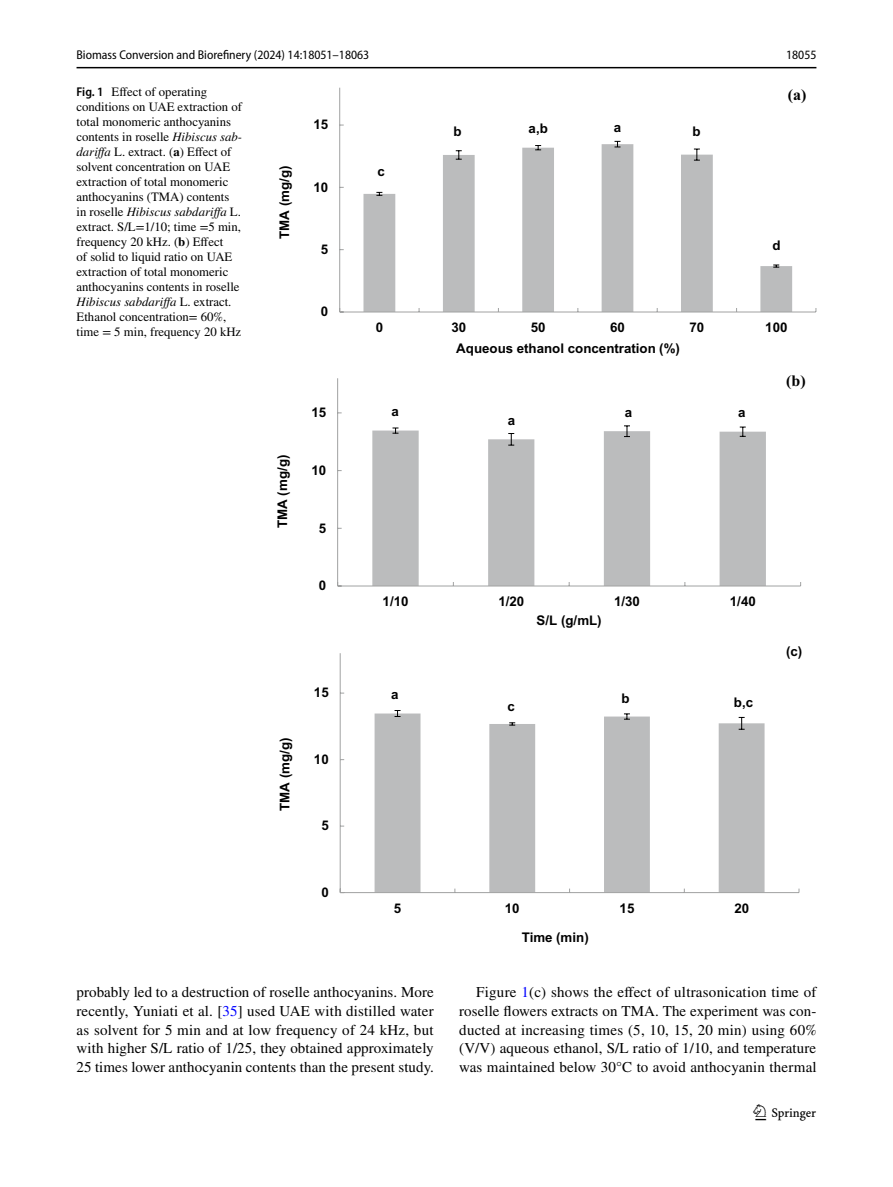
<style>
.page{position:relative;width:893px;height:1187px;background:#fff}
.page>*{position:absolute;margin:0;border:0;box-sizing:border-box;transform-origin:0 0}
.t1{font:22.5px "Springnew Regular 3";color:#000}
.t2{font:700 15.9px "Times New Roman";color:#000}
.t3{font:15px/18.8px "STIX";letter-spacing:.005em;color:#000;text-align:justify}
.t4{font:700 13.35px "Arial";color:#000}
.t5{font:12.75px/15px "STIX";color:#000}
.t6{font:semi-condensed 12.75px "Myriad Pro";color:#000}
.s1{font-family:"Myriad Pro";font-weight:600;font-stretch:semi-condensed}
.s2{font-style:italic}
.s3{font-weight:700}
.s4{color:#00f}
</style>
<div class="page">
<hr style="left:77px;top:67px;width:739px;height:1px;background:#000">
<svg style="left:363px;top:144px;width:429px;height:167px"></svg>
<svg style="left:376px;top:192px;width:6px;height:4px"></svg>
<svg style="left:456px;top:150px;width:6px;height:10px"></svg>
<svg style="left:535px;top:145px;width:6px;height:5px"></svg>
<svg style="left:614px;top:141px;width:6px;height:6px"></svg>
<svg style="left:694px;top:148px;width:6px;height:13px"></svg>
<svg style="left:773px;top:264px;width:6px;height:3px"></svg>
<hr style="left:339px;top:88px;width:1px;height:224px;background:#a1a2a2">
<hr style="left:340px;top:311px;width:476px;height:1px;background:#a1a2a2">
<svg style="left:372px;top:430px;width:394px;height:155px"></svg>
<svg style="left:392px;top:427px;width:6px;height:6px"></svg>
<svg style="left:508px;top:433px;width:6px;height:12px"></svg>
<svg style="left:624px;top:425px;width:6px;height:12px"></svg>
<svg style="left:740px;top:426px;width:6px;height:11px"></svg>
<hr style="left:337px;top:378px;width:1px;height:208px;background:#a1a2a2">
<hr style="left:338px;top:585px;width:463px;height:1px;background:#a1a2a2">
<svg style="left:375px;top:713px;width:389px;height:179px"></svg>
<svg style="left:395px;top:710px;width:6px;height:7px"></svg>
<svg style="left:509px;top:722px;width:6px;height:3px"></svg>
<svg style="left:624px;top:713px;width:6px;height:6px"></svg>
<svg style="left:739px;top:717px;width:6px;height:12px"></svg>
<hr style="left:340px;top:653px;width:1px;height:239px;background:#a1a2a2">
<hr style="left:340px;top:892px;width:459px;height:1px;background:#a1a2a2">
<p class="t6" style="left:77px;top:48px;width:294px">Biomass Conversion and Biorefinery (2024) 14:18051–18063</p>
<p class="t6" style="left:786px;top:48px;width:32px">18055</p>
<p class="t5" style="left:77px;top:85px;width:167px"><span class="s1">Fig. 1</span> Effect of operating conditions on UAE extraction of total monomeric anthocyanins contents in roselle <span class="s2">Hibiscus sab&shy;dariffa</span> L. extract. (<span class="s3">a</span>) Effect of solvent concentration on UAE extraction of total monomeric anthocyanins (TMA) contents in roselle <span class="s2">Hibiscus sabdariffa</span> L. extract. S/L=1/10; time =5 min, frequency 20 kHz. (<span class="s3">b</span>) Effect<br>of solid to liquid ratio on UAE extraction of total monomeric anthocyanins contents in roselle<br><span class="s2">Hibiscus sabdariffa</span> L. extract.<br>Ethanol concentration= 60%, time = 5 min, frequency 20 kHz</p>
<p class="t4" style="left:275px;top:239px;width:75px;rotate:-90deg">TMA (mg/g)</p>
<p class="t4" style="left:313px;top:115px;width:16px">15</p>
<p class="t4" style="left:313px;top:177px;width:16px">10</p>
<p class="t4" style="left:321px;top:240px;width:9px">5</p>
<p class="t4" style="left:321px;top:302px;width:9px">0</p>
<p class="t4" style="left:273px;top:528px;width:75px;rotate:-90deg">TMA (mg/g)</p>
<p class="t4" style="left:311px;top:403px;width:16px">15</p>
<p class="t4" style="left:311px;top:460px;width:16px">10</p>
<p class="t4" style="left:319px;top:518px;width:9px">5</p>
<p class="t4" style="left:319px;top:576px;width:9px">0</p>
<p class="t4" style="left:275px;top:810px;width:75px;rotate:-90deg">TMA (mg/g)</p>
<p class="t4" style="left:314px;top:683px;width:16px">15</p>
<p class="t4" style="left:314px;top:749px;width:16px">10</p>
<p class="t4" style="left:321px;top:816px;width:9px">5</p>
<p class="t4" style="left:321px;top:882px;width:9px">0</p>
<p class="t4" style="left:377px;top:162px;width:9px">c</p>
<p class="t4" style="left:453px;top:121px;width:10px">b</p>
<p class="t4" style="left:529px;top:119px;width:21px">a,b</p>
<p class="t4" style="left:614px;top:118px;width:9px">a</p>
<p class="t4" style="left:692px;top:122px;width:10px">b</p>
<p class="t2" style="left:788px;top:83px;width:20px">(a)</p>
<p class="t4" style="left:772px;top:236px;width:10px">d</p>
<p class="t4" style="left:376px;top:318px;width:9px">0</p>
<p class="t4" style="left:451px;top:318px;width:16px">30</p>
<p class="t4" style="left:531px;top:318px;width:16px">50</p>
<p class="t4" style="left:610px;top:318px;width:16px">60</p>
<p class="t4" style="left:690px;top:318px;width:16px">70</p>
<p class="t4" style="left:765px;top:318px;width:24px">100</p>
<p class="t4" style="left:456px;top:339px;width:225px">Aqueous ethanol concentration (%)</p>
<p class="t4" style="left:392px;top:402px;width:9px">a</p>
<p class="t4" style="left:625px;top:403px;width:9px">a</p>
<p class="t4" style="left:738px;top:403px;width:9px">a</p>
<p class="t4" style="left:508px;top:410px;width:9px">a</p>
<p class="t2" style="left:786px;top:369px;width:21px">(b)</p>
<p class="t4" style="left:383px;top:592px;width:27px">1/10</p>
<p class="t4" style="left:498px;top:592px;width:27px">1/20</p>
<p class="t4" style="left:614px;top:592px;width:27px">1/30</p>
<p class="t4" style="left:730px;top:592px;width:27px">1/40</p>
<p class="t4" style="left:391px;top:684px;width:9px">a</p>
<p class="t4" style="left:537px;top:611px;width:67px">S/L (g/mL)</p>
<p class="t4" style="left:507px;top:696px;width:9px">c</p>
<p class="t4" style="left:621px;top:689px;width:10px">b</p>
<p class="t4" style="left:734px;top:692px;width:21px">b,c</p>
<p class="t4" style="left:786px;top:641px;width:18px">(c)</p>
<p class="t4" style="left:394px;top:898px;width:9px">5</p>
<p class="t4" style="left:505px;top:898px;width:16px">10</p>
<p class="t4" style="left:620px;top:898px;width:16px">15</p>
<p class="t4" style="left:734px;top:898px;width:16px">20</p>
<p class="t4" style="left:522px;top:927px;width:69px">Time (min)</p>
<p class="t3" style="left:77px;top:983px;width:359px">probably led to a destruction of roselle anthocyanins. More recently, Yuniati et al. [<span class="s4">35</span>] used UAE with distilled water as solvent for 5 min and at low frequency of 24 kHz, but with higher S/L ratio of 1/25, they obtained approximately 25 times lower anthocyanin contents than the present study.</p>
<p class="t3" style="left:459px;top:983px;width:359px;text-indent:17px">Figure <span class="s4">1</span>(c) shows the effect of ultrasonication time of roselle flowers extracts on TMA. The experiment was con&shy;ducted at increasing times (5, 10, 15, 20 min) using 60% (V/V) aqueous ethanol, S/L ratio of 1/10, and temperature was maintained below 30°C to avoid anthocyanin thermal</p>
<h1 class="t1" style="left:755px;top:1104px;width:62px">1 3</h1>
</div>
